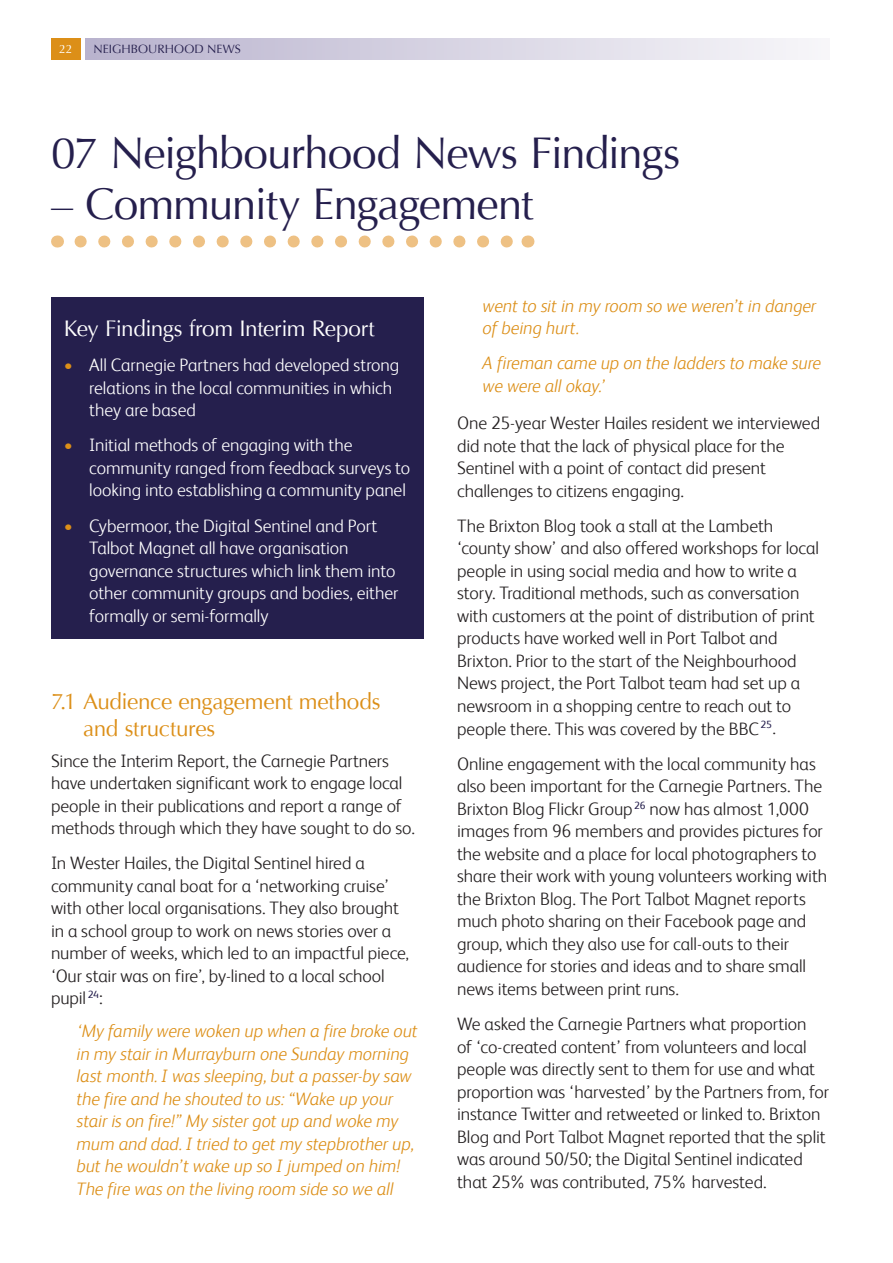
<style>
.page{position:relative;width:893px;height:1263px;background:#fff}
.page>*{position:absolute;margin:0;border:0;box-sizing:border-box;transform-origin:0 0}
.t1{font:44.25px "Optima";letter-spacing:-.025em;color:#251f4d}
.t2{font:22.5px/27px "Optima";letter-spacing:-.01em;color:#dc8f18}
.t3{font:22.5px "Optima";letter-spacing:-.02em;color:#fff}
.t4{font:300 18px/22.5px "FS Albert";letter-spacing:-.005em;color:#231f20}
.t5{font:italic 300 18px/22.5px "FS Albert";letter-spacing:-.01em;color:#dc8f18}
.t6{font:300 18px/22.5px "FS Albert";letter-spacing:-.005em;color:#fff}
.t7{font:12px "Optima";letter-spacing:.005em;color:#251f4d}
.t8{font:12px "Optima";color:#fff}
.s1{color:#dc8f18}
</style>
<div class="page">
<div style="left:51px;top:38px;width:30px;height:22px;background:#dc8f18"></div>
<div style="left:85px;top:38px;width:744px;height:22px;background:linear-gradient(to right,#b8b2cd,#f7f6f9)"></div>
<div style="left:51px;top:298px;width:372px;height:341px;background:#251f4d"></div>
<svg style="left:81px;top:235px;width:432px;height:12px"></svg>
<svg style="left:57px;top:235px;width:1px;height:12px"></svg>
<svg style="left:527px;top:235px;width:1px;height:12px"></svg>
<p class="t8" style="left:59px;top:42px;width:15px">22</p>
<p class="t7" style="left:94px;top:42px;width:149px">NEIGHBOURHOOD NEWS</p>
<h1 class="t1" style="left:51px;top:128px;width:631px">07 Neighbourhood News Findings</h1>
<h1 class="t1" style="left:51px;top:178px;width:484px">– Community Engagement</h1>
<p class="t3" style="left:64px;top:315px;width:313px">Key Findings from Interim Report</p>
<p class="t6" style="left:89px;top:353px;width:312px;text-indent:-26px"><span class="s1">•</span> All Carnegie Partners had developed strong relations in the local communities in which they are based</p>
<p class="t6" style="left:89px;top:433px;width:322px;text-indent:-26px"><span class="s1">•</span> Initial methods of engaging with the community ranged from feedback surveys to looking into establishing a community panel</p>
<p class="t6" style="left:89px;top:513px;width:311px;text-indent:-26px"><span class="s1">•</span> Cybermoor, the Digital Sentinel and Port Talbot Magnet all have organisation governance structures which link them into other community groups and bodies, either formally or semi-formally</p>
<p class="t2" style="left:83px;top:688px;width:299px;text-indent:-32px">7.1 Audience engagement methods and structures</p>
<p class="t4" style="left:51px;top:748px;width:365px">Since the Interim Report, the Carnegie Partners have undertaken significant work to engage local people in their publications and report a range of methods through which they have sought to do so.</p>
<p class="t4" style="left:51px;top:851px;width:359px">In Wester Hailes, the Digital Sentinel hired a community canal boat for a ‘networking cruise’ with other local organisations. They also brought in a school group to work on news stories over a number of weeks, which led to an impactful piece, ‘Our stair was on fire’, by-lined to a local school pupil <sup>24</sup>:</p>
<p class="t5" style="left:77px;top:1019px;width:343px">‘My family were woken up when a fire broke out in my stair in Murrayburn one Sunday morning last month. I was sleeping, but a passer-by saw the fire and he shouted to us: “Wake up your stair is on fire!” My sister got up and woke my mum and dad. I tried to get my stepbrother up, but he wouldn’t wake up so I jumped on him!<br>The fire was on the living room side so we all</p>
<p class="t5" style="left:483px;top:293px;width:335px">went to sit in my room so we weren’t in danger of being hurt.</p>
<p class="t5" style="left:483px;top:351px;width:340px">A fireman came up on the ladders to make sure we were all okay.’</p>
<p class="t4" style="left:457px;top:411px;width:364px">One 25-year Wester Hailes resident we interviewed did note that the lack of physical place for the Sentinel with a point of contact did present challenges to citizens engaging.</p>
<p class="t4" style="left:457px;top:514px;width:363px">The Brixton Blog took a stall at the Lambeth ‘county show’ and also offered workshops for local people in using social media and how to write a story. Traditional methods, such as conversation with customers at the point of distribution of print products have worked well in Port Talbot and Brixton. Prior to the start of the Neighbourhood News project, the Port Talbot team had set up a newsroom in a shopping centre to reach out to people there. This was covered by the BBC <sup>25</sup>.</p>
<p class="t4" style="left:457px;top:751px;width:372px">Online engagement with the local community has also been important for the Carnegie Partners. The Brixton Blog Flickr Group <sup>26</sup> now has almost 1,000 images from 96 members and provides pictures for the website and a place for local photographers to share their work with young volunteers working with the Brixton Blog. The Port Talbot Magnet reports much photo sharing on their Facebook page and group, which they also use for call-outs to their audience for stories and ideas and to share small news items between print runs.</p>
<p class="t4" style="left:457px;top:1012px;width:374px">We asked the Carnegie Partners what proportion<br>of ‘co-created content’ from volunteers and local people was directly sent to them for use and what proportion was ‘harvested’ by the Partners from, for instance Twitter and retweeted or linked to. Brixton Blog and Port Talbot Magnet reported that the split was around 50/50; the Digital Sentinel indicated that 25% was contributed, 75% harvested.</p>
</div>
